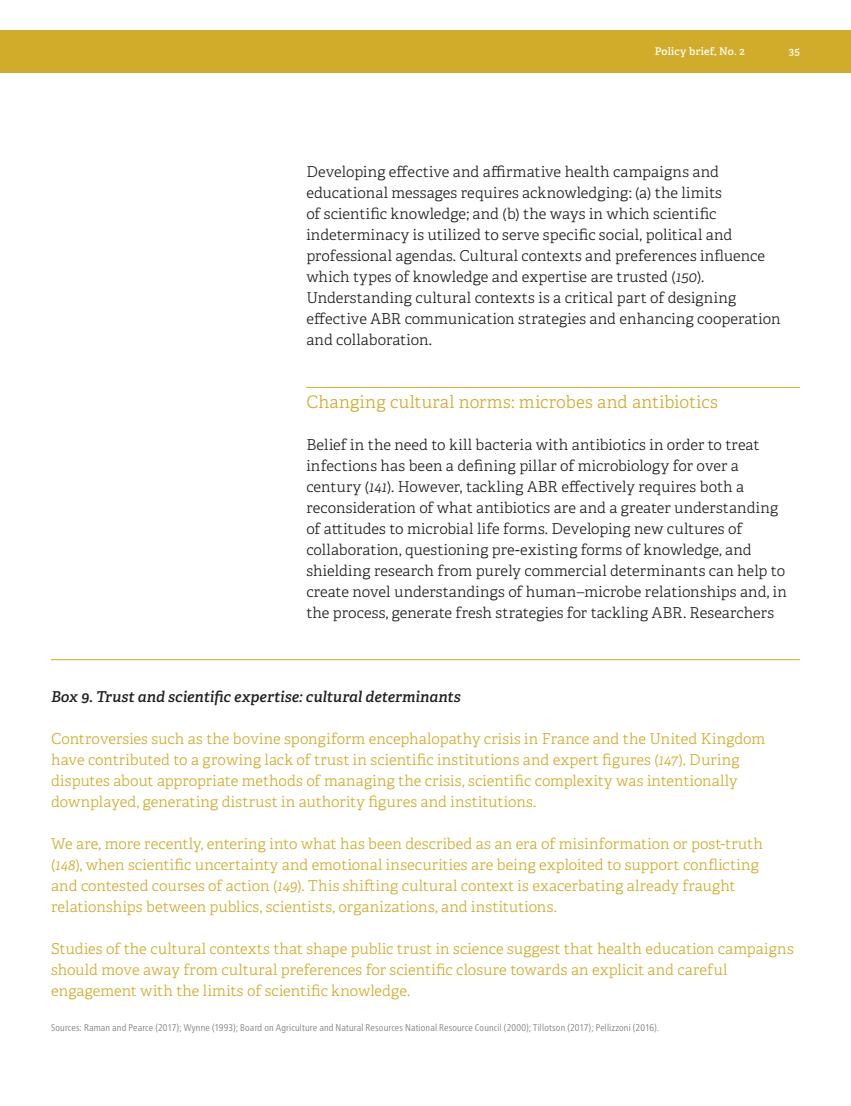
<style>
.page{position:relative;width:851px;height:1106px;background:#fff}
.page>*{position:absolute;margin:0;border:0;box-sizing:border-box;transform-origin:0 0}
.HEAD_B{font:300 17.25px "Adelle CYR";letter-spacing:.015em;color:#d1ab2a}
.BODY_TEXT{font:300 15px/21px "Adelle CYR";letter-spacing:.005em;color:#231f20}
.BODY_BOX{font:300 15px/21px "Adelle CYR";letter-spacing:.005em;color:#d1ab2a}
.BOX_HEAD{font:italic 600 15px "Adelle CYR";letter-spacing:.005em;color:#231f20}
.t1{font:600 10.5px "Adelle CYR";letter-spacing:.025em;color:#fff}
.fig__Credit___sou{font:300 condensed 9.75px "Frutiger Neue LTW1 G";letter-spacing:.015em;color:#757679}
.s1{font-style:italic}
</style>
<div class="page">
<div style="left:0;top:30px;width:850px;height:42px;background:#d1ab2a"></div>
<hr style="left:51px;top:659px;width:748px;height:1px;background:#d1ab2a">
<hr style="left:306px;top:387px;width:493px;height:1px;background:#d1ab2a">
<p class="t1" style="left:654px;top:44px;width:91px">Policy brief, No. 2</p>
<p class="t1" style="left:788px;top:44px;width:13px">35</p>
<p class="BODY_TEXT" style="left:306px;top:161px;width:475px">Developing effective and affirmative health campaigns and educational messages requires acknowledging: (a) the limits<br>of scientific knowledge; and (b) the ways in which scientific indeterminacy is utilized to serve specific social, political and professional agendas. Cultural contexts and preferences influence which types of knowledge and expertise are trusted (<span class="s1">150</span>).<br>Understanding cultural contexts is a critical part of designing effective ABR communication strategies and enhancing cooperation and collaboration.</p>
<p class="HEAD_B" style="left:306px;top:390px;width:413px">Changing cultural norms: microbes and antibiotics</p>
<p class="BODY_TEXT" style="left:306px;top:434px;width:482px">Belief in the need to kill bacteria with antibiotics in order to treat infections has been a defining pillar of microbiology for over a century (<span class="s1">141</span>). However, tackling ABR effectively requires both a reconsideration of what antibiotics are and a greater understanding of attitudes to microbial life forms. Developing new cultures of collaboration, questioning pre-existing forms of knowledge, and shielding research from purely commercial determinants can help to create novel understandings of human–microbe relationships and, in the process, generate fresh strategies for tackling ABR. Researchers</p>
<p class="BOX_HEAD" style="left:51px;top:686px;width:411px">Box 9. Trust and scientific expertise: cultural determinants</p>
<p class="BODY_BOX" style="left:51px;top:728px;width:715px">Controversies such as the bovine spongiform encephalopathy crisis in France and the United Kingdom have contributed to a growing lack of trust in scientific institutions and expert figures (<span class="s1">147</span>). During disputes about appropriate methods of managing the crisis, scientific complexity was intentionally downplayed, generating distrust in authority figures and institutions.</p>
<p class="BODY_BOX" style="left:51px;top:833px;width:713px">We are, more recently, entering into what has been described as an era of misinformation or post-truth (<span class="s1">148</span>), when scientific uncertainty and emotional insecurities are being exploited to support conflicting and contested courses of action (<span class="s1">149</span>). This shifting cultural context is exacerbating already fraught relationships between publics, scientists, organizations, and institutions.</p>
<p class="BODY_BOX" style="left:51px;top:938px;width:744px">Studies of the cultural contexts that shape public trust in science suggest that health education campaigns should move away from cultural preferences for scientific closure towards an explicit and careful engagement with the limits of scientific knowledge.</p>
<p class="fig__Credit___sou" style="left:51px;top:1021px;width:609px">Sources: Raman and Pearce (2017); Wynne (1993); Board on Agriculture and Natural Resources National Resource Council (2000); Tillotson (2017); Pellizzoni (2016).</p>
</div>
